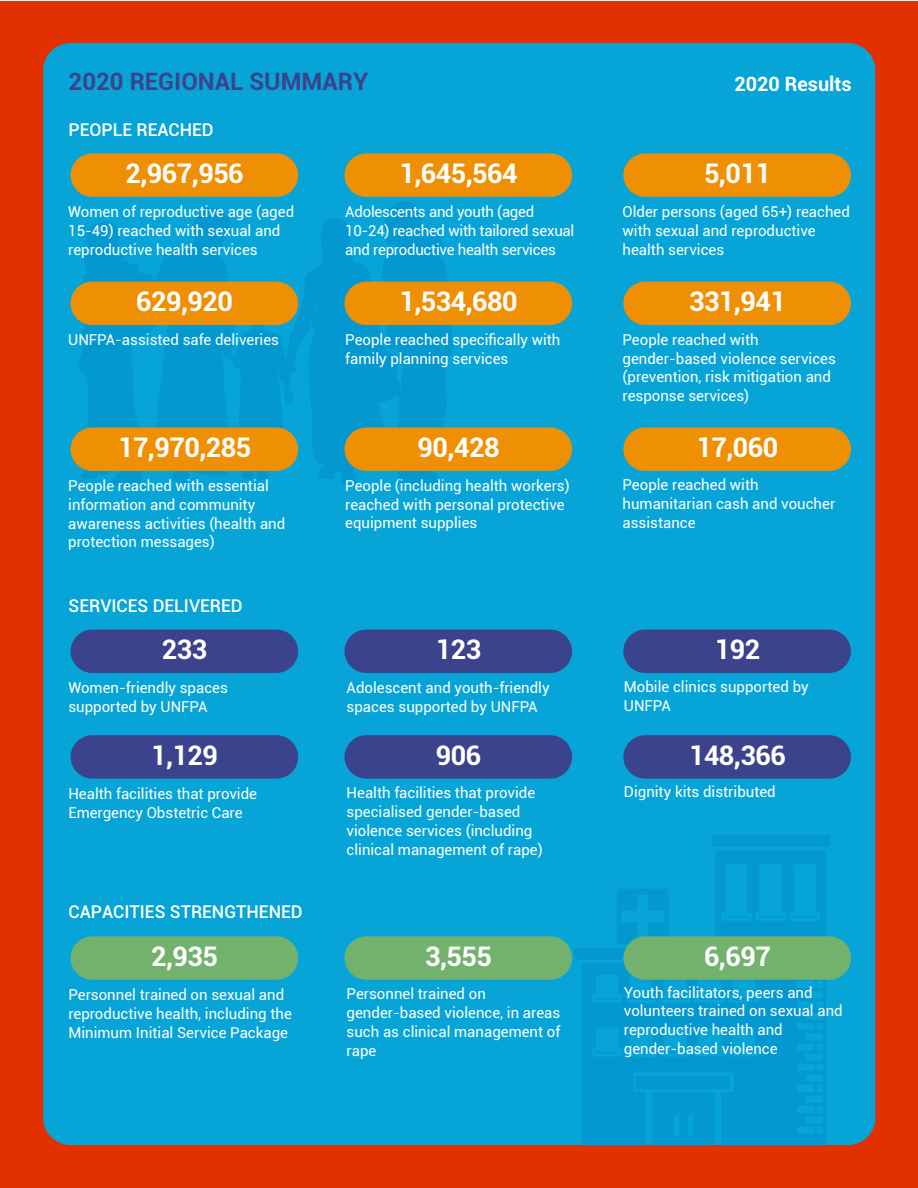
<style>
.page{position:relative;width:918px;height:1188px;background:#fff}
.page>*{position:absolute;margin:0;border:0;box-sizing:border-box;transform-origin:0 0}
.t1{font:700 27px "Roboto";letter-spacing:-.02em;color:#fff}
.t2{font:700 24px "Roboto";color:#3b438c}
.t3{font:700 19.8px "Roboto";color:#fff}
.t4{font:500 17.55px "Roboto";color:#fff}
.t5{font:15px/18.8px "Roboto";color:#fff}
</style>
<div class="page">
<div style="left:1px;top:1px;width:917px;height:1187px;background:#e23000"></div>
<div style="left:43px;top:43px;width:832px;height:1102px;background:#07a5d7;border-radius:27px"></div>
<svg style="left:78px;top:202px;width:380px;height:284px;fill:#0398cf"></svg>
<svg style="left:582px;top:963px;width:244px;height:182px;fill:#0398cf"></svg>
<div style="left:652px;top:1092px;width:63px;height:53px;background:#0398cf"></div>
<div style="left:712px;top:836px;width:118px;height:11px;background:#0398cf"></div>
<div style="left:637px;top:1076px;width:93px;height:12px;background:#0398cf"></div>
<svg style="left:663px;top:998px;width:25px;height:2px"></svg>
<svg style="left:595px;top:998px;width:24px;height:2px"></svg>
<svg style="left:697px;top:998px;width:25px;height:2px"></svg>
<svg style="left:595px;top:1052px;width:24px;height:1px"></svg>
<svg style="left:732px;top:998px;width:24px;height:2px"></svg>
<svg style="left:629px;top:998px;width:24px;height:2px"></svg>
<svg style="left:698px;top:1052px;width:24px;height:1px"></svg>
<svg style="left:663px;top:1052px;width:25px;height:1px"></svg>
<svg style="left:629px;top:1052px;width:24px;height:1px"></svg>
<svg style="left:732px;top:1052px;width:24px;height:1px"></svg>
<svg style="left:574px;top:851px;width:252px;height:108px"></svg>
<div style="left:71px;top:153px;width:227px;height:44px;background:#ef8f03;border-radius:22px"></div>
<div style="left:344px;top:153px;width:228px;height:44px;background:#ef8f03;border-radius:22px"></div>
<div style="left:623px;top:153px;width:228px;height:44px;background:#ef8f03;border-radius:22px"></div>
<div style="left:71px;top:282px;width:227px;height:43px;background:#ef8f03;border-radius:22px"></div>
<div style="left:344px;top:282px;width:228px;height:43px;background:#ef8f03;border-radius:22px"></div>
<div style="left:623px;top:282px;width:228px;height:43px;background:#ef8f03;border-radius:22px"></div>
<div style="left:71px;top:427px;width:227px;height:44px;background:#ef8f03;border-radius:22px"></div>
<div style="left:344px;top:427px;width:228px;height:44px;background:#ef8f03;border-radius:22px"></div>
<div style="left:623px;top:427px;width:228px;height:44px;background:#ef8f03;border-radius:22px"></div>
<div style="left:71px;top:630px;width:227px;height:43px;background:#3b438c;border-radius:22px"></div>
<div style="left:344px;top:630px;width:228px;height:43px;background:#3b438c;border-radius:22px"></div>
<div style="left:623px;top:630px;width:228px;height:43px;background:#3b438c;border-radius:22px"></div>
<div style="left:71px;top:936px;width:227px;height:44px;background:#73b26d;border-radius:22px"></div>
<div style="left:344px;top:936px;width:228px;height:44px;background:#73b26d;border-radius:22px"></div>
<div style="left:623px;top:936px;width:228px;height:44px;background:#73b26d;border-radius:22px"></div>
<div style="left:71px;top:735px;width:227px;height:44px;background:#3b438c;border-radius:22px"></div>
<div style="left:344px;top:735px;width:228px;height:44px;background:#3b438c;border-radius:22px"></div>
<div style="left:623px;top:735px;width:228px;height:44px;background:#3b438c;border-radius:22px"></div>
<h2 class="t2" style="left:69px;top:65px;width:301px">2020 REGIONAL SUMMARY</h2>
<p class="t4" style="left:69px;top:117px;width:147px">PEOPLE REACHED</p>
<h3 class="t3" style="left:735px;top:70px;width:119px">2020 Results</h3>
<h1 class="t1" style="left:126px;top:154px;width:120px">2,967,956</h1>
<h1 class="t1" style="left:399px;top:154px;width:120px">1,645,564</h1>
<h1 class="t1" style="left:704px;top:154px;width:68px">5,011</h1>
<p class="t5" style="left:345px;top:202px;width:231px">Adolescents and youth (aged<br>10-24) reached with tailored sexual and reproductive health services</p>
<p class="t5" style="left:623px;top:202px;width:229px">Older persons (aged 65+) reached with sexual and reproductive health services</p>
<p class="t5" style="left:68px;top:202px;width:227px">Women of reproductive age (aged<br>15-49) reached with sexual and reproductive health services</p>
<h1 class="t1" style="left:136px;top:282px;width:98px">629,920</h1>
<h1 class="t1" style="left:399px;top:282px;width:120px">1,534,680</h1>
<h1 class="t1" style="left:689px;top:282px;width:98px">331,941</h1>
<p class="t5" style="left:345px;top:330px;width:217px">People reached specifically with family planning services</p>
<p class="t5" style="left:623px;top:330px;width:215px">People reached with gender-based violence services (prevention, risk mitigation and response services)</p>
<p class="t5" style="left:68px;top:330px;width:212px">UNFPA-assisted safe deliveries</p>
<h1 class="t1" style="left:118px;top:428px;width:135px">17,970,285</h1>
<h1 class="t1" style="left:418px;top:428px;width:83px">90,428</h1>
<h1 class="t1" style="left:697px;top:428px;width:83px">17,060</h1>
<p class="t5" style="left:345px;top:476px;width:226px">People (including health workers) reached with personal protective equipment supplies</p>
<p class="t5" style="left:623px;top:475px;width:214px">People reached with humanitarian cash and voucher assistance</p>
<p class="t5" style="left:68px;top:476px;width:219px">People reached with essential information and community awareness activities (health and protection messages)</p>
<p class="t4" style="left:69px;top:593px;width:176px">SERVICES DELIVERED</p>
<h1 class="t1" style="left:162px;top:630px;width:47px">233</h1>
<h1 class="t1" style="left:436px;top:630px;width:47px">123</h1>
<h1 class="t1" style="left:715px;top:630px;width:47px">192</h1>
<p class="t5" style="left:347px;top:678px;width:205px">Adolescent and youth-friendly spaces supported by UNFPA</p>
<p class="t5" style="left:624px;top:677px;width:186px">Mobile clinics supported by<br>UNFPA</p>
<p class="t5" style="left:68px;top:678px;width:161px">Women-friendly spaces supported by UNFPA</p>
<h1 class="t1" style="left:151px;top:736px;width:68px">1,129</h1>
<h1 class="t1" style="left:436px;top:736px;width:47px">906</h1>
<h1 class="t1" style="left:689px;top:736px;width:98px">148,366</h1>
<p class="t5" style="left:347px;top:783px;width:198px">Health facilities that provide specialised gender-based violence services (including clinical management of rape)</p>
<p class="t5" style="left:624px;top:782px;width:153px">Dignity kits distributed</p>
<p class="t5" style="left:68px;top:784px;width:190px">Health facilities that provide<br>Emergency Obstetric Care</p>
<p class="t4" style="left:69px;top:900px;width:236px">CAPACITIES STRENGTHENED</p>
<h1 class="t1" style="left:151px;top:937px;width:68px">2,935</h1>
<h1 class="t1" style="left:425px;top:937px;width:68px">3,555</h1>
<h1 class="t1" style="left:704px;top:937px;width:68px">6,697</h1>
<p class="t5" style="left:347px;top:984px;width:215px">Personnel trained on gender-based violence, in areas such as clinical management of rape</p>
<p class="t5" style="left:624px;top:982px;width:220px">Youth facilitators, peers and volunteers trained on sexual and reproductive health and gender-based violence</p>
<p class="t5" style="left:68px;top:985px;width:225px">Personnel trained on sexual and reproductive health, including the<br>Minimum Initial Service Package</p>
</div>
